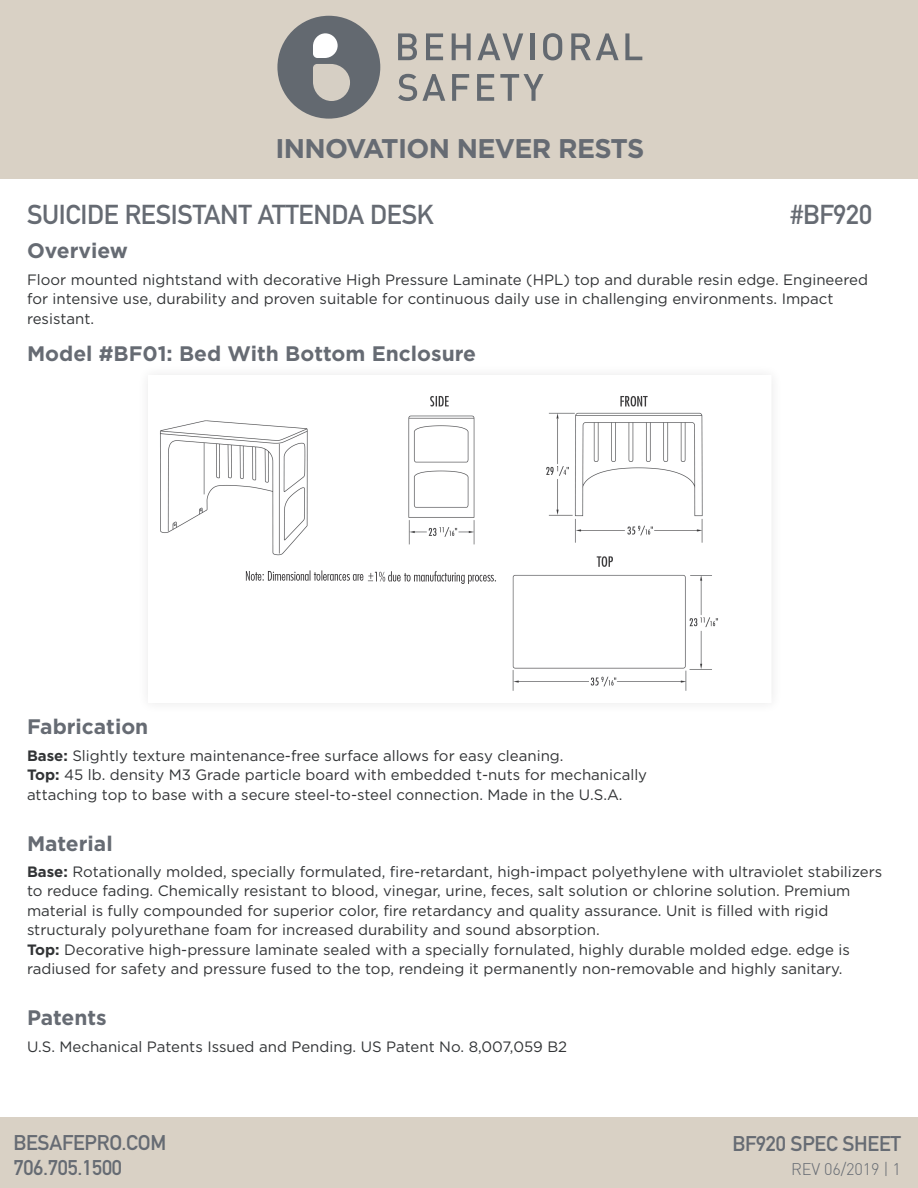
<style>
.page{position:relative;width:918px;height:1188px;background:#fff}
.page>*{position:absolute;margin:0;border:0;box-sizing:border-box;transform-origin:0 0}
.Heading_1{font:700 27px "DIN Alternate";letter-spacing:-.01em;color:#666b73}
.t1{font:700 27px "Gotham";letter-spacing:-.025em;color:#666b73}
.Heading_2{font:700 21px "Gotham";color:#666b73}
.t2{font:700 21px/25.2px "DIN Alternate";letter-spacing:-.01em;color:#666b73}
.t3{font:300 16.5px "DIN";letter-spacing:-.01em;color:#666b73}
.t4{font:15px/19.5px "Gotham";color:#323436}
.s1{font-weight:700}
</style>
<div class="page">
<div style="left:0;top:1117px;width:918px;height:71px;background:#d9d1c5"></div>
<div style="left:0;top:0;width:918px;height:178px;background:#d9d1c5"></div>
<div style="left:277px;top:16px;width:103px;height:103px;background:#636970;border-radius:50%"></div>
<svg style="left:313px;top:33px;width:25px;height:25px"></svg>
<svg style="left:313px;top:64px;width:37px;height:37px"></svg>
<svg style="left:398px;top:33px;width:19px;height:27px"></svg>
<svg style="left:426px;top:33px;width:17px;height:27px"></svg>
<svg style="left:452px;top:33px;width:19px;height:27px"></svg>
<svg style="left:477px;top:33px;width:46px;height:27px"></svg>
<hr style="left:530px;top:33px;width:4px;height:27px;background:#636970">
<svg style="left:543px;top:33px;width:19px;height:27px"></svg>
<svg style="left:571px;top:33px;width:48px;height:27px"></svg>
<svg style="left:625px;top:33px;width:17px;height:27px"></svg>
<svg style="left:398px;top:74px;width:47px;height:27px"></svg>
<svg style="left:452px;top:74px;width:17px;height:27px"></svg>
<svg style="left:477px;top:74px;width:17px;height:27px"></svg>
<svg style="left:500px;top:74px;width:44px;height:27px"></svg>
<div style="left:137px;top:364px;width:646px;height:350px;background:#fbfbfb"></div>
<div style="left:149px;top:376px;width:622px;height:326px;background:#fff"></div>
<img style="left:160px;top:396px;width:558px;height:295px">
<h1 class="t1" style="left:275px;top:133px;width:370px">INNOVATION NEVER RESTS</h1>
<p class="Heading_1" style="left:27px;top:194px;width:408px">SUICIDE RESISTANT ATTENDA DESK</p>
<p class="Heading_1" style="left:791px;top:194px;width:83px">#BF920</p>
<p class="Heading_2" style="left:27px;top:239px;width:102px">Overview</p>
<p class="t4" style="left:27px;top:269px;width:842px">Floor mounted nightstand with decorative High Pressure Laminate (HPL) top and durable resin edge. Engineered for intensive use, durability and proven suitable for continuous daily use in challenging environments. Impact resistant.</p>
<p class="Heading_2" style="left:27px;top:342px;width:451px">Model #BF01: Bed With Bottom Enclosure</p>
<p class="Heading_2" style="left:27px;top:715px;width:123px">Fabrication</p>
<p class="t4" style="left:27px;top:745px;width:538px"><span class="s1">Base:</span> Slightly texture maintenance-free surface allows for easy cleaning.</p>
<p class="t4" style="left:27px;top:765px;width:622px"><span class="s1">Top:</span> 45 lb. density M3 Grade particle board with embedded t-nuts for mechanically</p>
<p class="t4" style="left:27px;top:784px;width:597px">attaching top to base with a secure steel-to-steel connection. Made in the U.S.A.</p>
<p class="Heading_2" style="left:27px;top:831px;width:87px">Material</p>
<p class="t4" style="left:27px;top:862px;width:857px"><span class="s1">Base:</span> Rotationally molded, specially formulated, fire-retardant, high-impact polyethylene with ultraviolet stabilizers to reduce fading. Chemically resistant to blood, vinegar, urine, feces, salt solution or chlorine solution. Premium material is fully compounded for superior color, fire retardancy and quality assurance. Unit is filled with rigid structuraly polyurethane foam for increased durability and sound absorption.</p>
<p class="t4" style="left:27px;top:940px;width:825px"><span class="s1">Top:</span> Decorative high-pressure laminate sealed with a specially fornulated, highly durable molded edge. edge is radiused for safety and pressure fused to the top, rendeing it permanently non-removable and highly sanitary.</p>
<p class="Heading_2" style="left:27px;top:1006px;width:81px">Patents</p>
<p class="t4" style="left:27px;top:1036px;width:542px">U.S. Mechanical Patents Issued and Pending. US Patent No. 8,007,059 B2</p>
<h2 class="t2" style="left:14px;top:1129px;width:154px">BESAFEPRO.COM<br>706.705.1500</h2>
<h2 class="t2" style="left:732px;top:1129px;width:170px">BF920 SPEC SHEET</h2>
<p class="t3" style="left:791px;top:1159px;width:112px">REV 06/2019 | 1</p>
</div>
